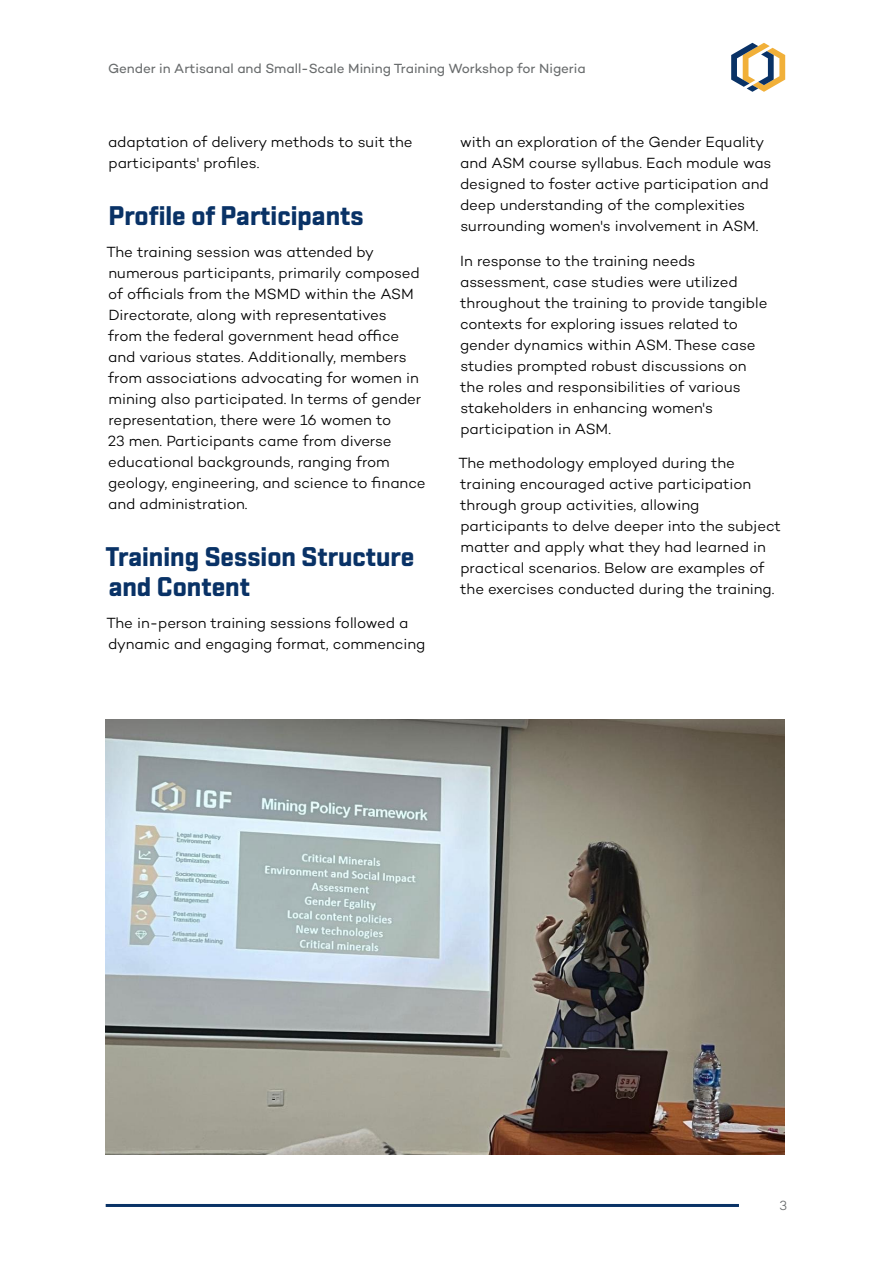
<style>
.page{position:relative;width:893px;height:1263px;background:#fff}
.page>*{position:absolute;margin:0;border:0;box-sizing:border-box;transform-origin:0 0}
.t1{font:700 27px/30px "Shentox";color:#093266}
.t2{font:300 15px/21px "Campton";letter-spacing:-.005em;color:#000}
.t3{font:13.5px "Campton";letter-spacing:-.005em;color:#696c6d}
.t4{font:300 13.5px "Campton";color:#696c6d}
</style>
<div class="page">
<svg style="left:731px;top:43px;width:54px;height:49px"></svg>
<hr style="left:106px;top:1204px;width:633px;height:3px;background:#093266">
<img style="left:106px;top:719px;width:679px;height:436px">
<p class="t3" style="left:108px;top:60px;width:479px">Gender in Artisanal and Small-Scale Mining Training Workshop for Nigeria</p>
<p class="t2" style="left:108px;top:131px;width:306px">adaptation of delivery methods to suit the participants' profiles.</p>
<h1 class="t1" style="left:108px;top:201px;width:257px">Profile of Participants</h1>
<p class="t2" style="left:106px;top:241px;width:321px">The training session was attended by numerous participants, primarily composed of officials from the MSMD within the ASM Directorate, along with representatives<br>from the federal government head office and various states. Additionally, members from associations advocating for women in mining also participated. In terms of gender representation, there were 16 women to<br>23 men. Participants came from diverse educational backgrounds, ranging from geology, engineering, and science to finance and administration.</p>
<h1 class="t1" style="left:106px;top:542px;width:310px">Training Session Structure and Content</h1>
<p class="t2" style="left:106px;top:612px;width:320px">The in-person training sessions followed a dynamic and engaging format, commencing</p>
<p class="t2" style="left:460px;top:131px;width:313px">with an exploration of the Gender Equality and ASM course syllabus. Each module was designed to foster active participation and deep understanding of the complexities surrounding women's involvement in ASM.</p>
<p class="t2" style="left:460px;top:250px;width:309px">In response to the training needs assessment, case studies were utilized throughout the training to provide tangible contexts for exploring issues related to gender dynamics within ASM. These case studies prompted robust discussions on the roles and responsibilities of various stakeholders in enhancing women's participation in ASM.</p>
<p class="t2" style="left:458px;top:452px;width:324px">The methodology employed during the training encouraged active participation through group activities, allowing participants to delve deeper into the subject matter and apply what they had learned in practical scenarios. Below are examples of the exercises conducted during the training.</p>
<p class="t4" style="left:780px;top:1197px;width:9px">3</p>
</div>
